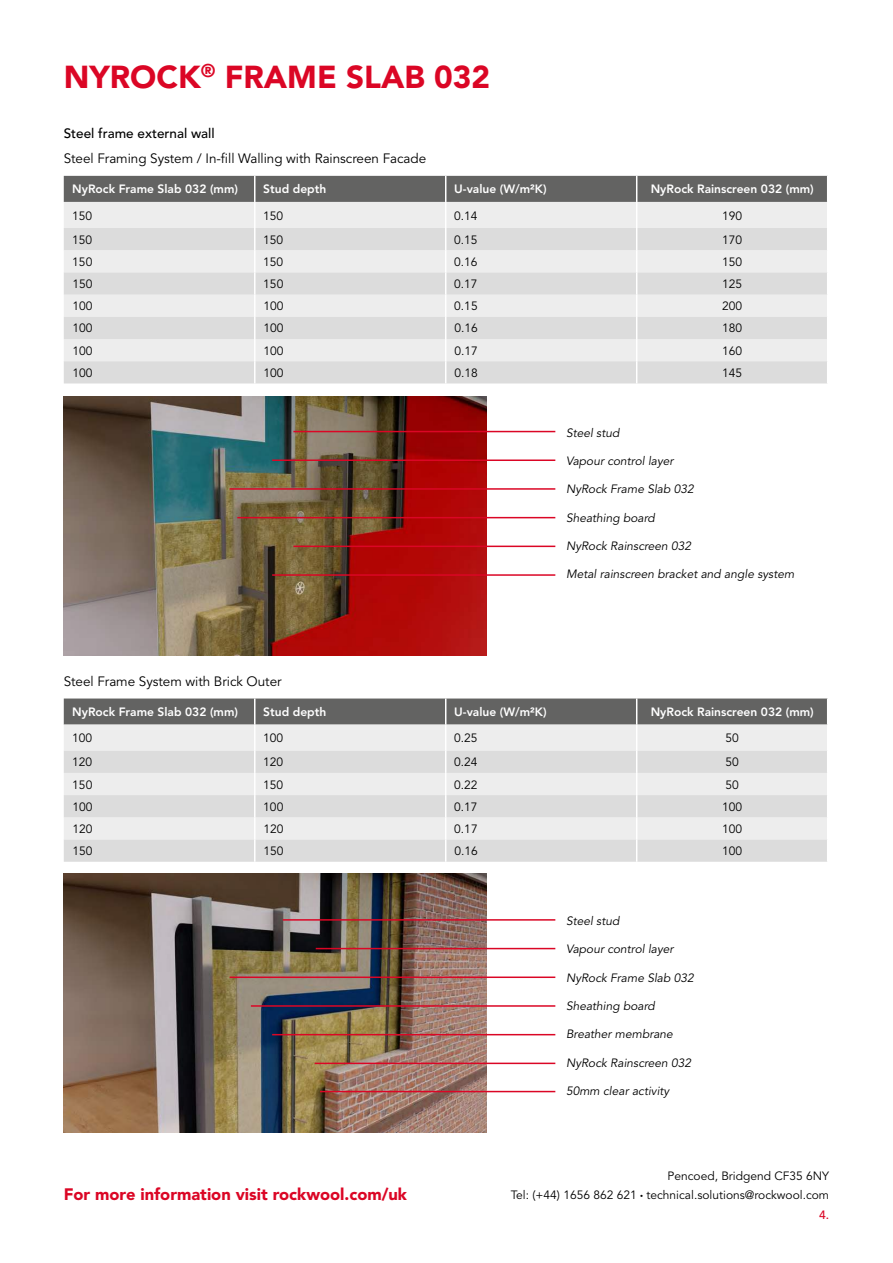
<style>
.page{position:relative;width:893px;height:1263px;background:#fff}
.page>*{position:absolute;margin:0;border:0;box-sizing:border-box;transform-origin:0 0}
.t1{font:900 31.5px "Avenir LT Std";color:#db0625}
.t2{font:900 16.5px "Avenir LT Std";color:#db0625}
.t3{font:13.5px "Avenir LT Std";letter-spacing:-.005em;color:#000}
.t4{font:500 13.5px "Avenir LT Std";color:#000}
.t5{font:12px/19.2px "Avenir LT Std";color:#000;text-align:right}
.t6{font:italic 12px "Avenir LT Std";color:#000}
.t7{font:800 12px "Avenir LT Std";color:#fff}
.s1{font-size:6px}
.s2{font-weight:500;color:#db0625}
</style>
<div class="page">
<img style="left:64px;top:396px;width:422px;height:259px">
<img style="left:64px;top:874px;width:422px;height:259px">
<svg style="left:64px;top:176px;width:763px;height:207px;background:#d4d4d4"></svg>
<svg style="left:64px;top:698px;width:764px;height:164px;background:#d0d0d0"></svg>
<hr style="left:293px;top:431px;width:262px;height:1px;background:#db0625">
<hr style="left:283px;top:919px;width:272px;height:2px;background:#db0625">
<hr style="left:272px;top:459px;width:283px;height:2px;background:#db0625">
<hr style="left:316px;top:948px;width:239px;height:1px;background:#db0625">
<hr style="left:230px;top:488px;width:325px;height:2px;background:#db0625">
<hr style="left:230px;top:976px;width:325px;height:2px;background:#db0625">
<hr style="left:237px;top:517px;width:318px;height:1px;background:#db0625">
<hr style="left:251px;top:1005px;width:304px;height:2px;background:#db0625">
<hr style="left:293px;top:546px;width:262px;height:1px;background:#db0625">
<hr style="left:272px;top:1034px;width:283px;height:1px;background:#db0625">
<hr style="left:320px;top:1091px;width:235px;height:1px;background:#db0625">
<hr style="left:272px;top:574px;width:283px;height:2px;background:#db0625">
<hr style="left:315px;top:1062px;width:240px;height:2px;background:#db0625">
<h1 class="t1" style="left:64px;top:58px;width:428px">NYROCK<sup>®</sup> FRAME SLAB 032</h1>
<p class="t4" style="left:64px;top:128px;width:153px">Steel frame external wall</p>
<p class="t3" style="left:64px;top:153px;width:364px">Steel Framing System / In-fill Walling with Rainscreen Facade</p>
<p class="t7" style="left:72px;top:184px;width:167px">NyRock Frame Slab 032 (mm)</p>
<p class="t7" style="left:263px;top:184px;width:65px">Stud depth</p>
<p class="t7" style="left:454px;top:184px;width:94px">U-value (W/m²K)</p>
<p class="t7" style="left:651px;top:184px;width:165px">NyRock Rainscreen 032 (mm)</p>
<p class="t5" style="left:72px;top:207px;width:22px">150</p>
<p class="t5" style="left:263px;top:207px;width:22px">150</p>
<p class="t5" style="left:454px;top:207px;width:25px">0.14</p>
<p class="t5" style="left:722px;top:207px;width:22px">190</p>
<p class="t5" style="left:72px;top:231px;width:22px">150</p>
<p class="t5" style="left:263px;top:231px;width:22px">150</p>
<p class="t5" style="left:454px;top:231px;width:25px">0.15</p>
<p class="t5" style="left:722px;top:231px;width:22px">170</p>
<p class="t5" style="left:72px;top:253px;width:22px">150</p>
<p class="t5" style="left:263px;top:253px;width:22px">150</p>
<p class="t5" style="left:454px;top:253px;width:25px">0.16</p>
<p class="t5" style="left:722px;top:253px;width:22px">150</p>
<p class="t5" style="left:72px;top:276px;width:22px">150</p>
<p class="t5" style="left:263px;top:276px;width:22px">150</p>
<p class="t5" style="left:454px;top:276px;width:25px">0.17</p>
<p class="t5" style="left:722px;top:276px;width:22px">125</p>
<p class="t5" style="left:72px;top:298px;width:22px">100</p>
<p class="t5" style="left:263px;top:298px;width:22px">100</p>
<p class="t5" style="left:454px;top:298px;width:25px">0.15</p>
<p class="t5" style="left:722px;top:298px;width:22px">200</p>
<p class="t5" style="left:72px;top:320px;width:22px">100</p>
<p class="t5" style="left:263px;top:320px;width:22px">100</p>
<p class="t5" style="left:454px;top:320px;width:25px">0.16</p>
<p class="t5" style="left:722px;top:320px;width:22px">180</p>
<p class="t5" style="left:72px;top:342px;width:22px">100</p>
<p class="t5" style="left:263px;top:342px;width:22px">100</p>
<p class="t5" style="left:454px;top:342px;width:25px">0.17</p>
<p class="t5" style="left:722px;top:342px;width:22px">160</p>
<p class="t5" style="left:72px;top:364px;width:22px">100</p>
<p class="t5" style="left:263px;top:364px;width:22px">100</p>
<p class="t5" style="left:454px;top:364px;width:25px">0.18</p>
<p class="t5" style="left:722px;top:364px;width:22px">145</p>
<p class="t6" style="left:566px;top:427px;width:55px">Steel stud</p>
<p class="t6" style="left:566px;top:456px;width:109px">Vapour control layer</p>
<p class="t6" style="left:566px;top:484px;width:129px">NyRock Frame Slab 032</p>
<p class="t6" style="left:566px;top:512px;width:90px">Sheathing board</p>
<p class="t6" style="left:566px;top:541px;width:127px">NyRock Rainscreen 032</p>
<p class="t3" style="left:64px;top:676px;width:219px">Steel Frame System with Brick Outer</p>
<p class="t6" style="left:566px;top:569px;width:230px">Metal rainscreen bracket and angle system</p>
<p class="t7" style="left:72px;top:707px;width:167px">NyRock Frame Slab 032 (mm)</p>
<p class="t7" style="left:263px;top:707px;width:65px">Stud depth</p>
<p class="t7" style="left:454px;top:707px;width:94px">U-value (W/m²K)</p>
<p class="t7" style="left:651px;top:707px;width:165px">NyRock Rainscreen 032 (mm)</p>
<p class="t5" style="left:72px;top:730px;width:22px">100</p>
<p class="t5" style="left:263px;top:730px;width:22px">100</p>
<p class="t5" style="left:454px;top:730px;width:25px">0.25</p>
<p class="t5" style="left:726px;top:730px;width:15px">50</p>
<p class="t5" style="left:72px;top:754px;width:22px">120</p>
<p class="t5" style="left:263px;top:754px;width:22px">120</p>
<p class="t5" style="left:454px;top:754px;width:25px">0.24</p>
<p class="t5" style="left:726px;top:754px;width:15px">50</p>
<p class="t5" style="left:72px;top:776px;width:22px">150</p>
<p class="t5" style="left:263px;top:776px;width:22px">150</p>
<p class="t5" style="left:454px;top:776px;width:25px">0.22</p>
<p class="t5" style="left:726px;top:776px;width:15px">50</p>
<p class="t5" style="left:72px;top:798px;width:22px">100</p>
<p class="t5" style="left:263px;top:798px;width:22px">100</p>
<p class="t5" style="left:454px;top:798px;width:25px">0.17</p>
<p class="t5" style="left:722px;top:798px;width:22px">100</p>
<p class="t5" style="left:72px;top:820px;width:22px">120</p>
<p class="t5" style="left:263px;top:820px;width:22px">120</p>
<p class="t5" style="left:454px;top:820px;width:25px">0.17</p>
<p class="t5" style="left:722px;top:820px;width:22px">100</p>
<p class="t5" style="left:72px;top:843px;width:22px">150</p>
<p class="t5" style="left:263px;top:843px;width:22px">150</p>
<p class="t5" style="left:454px;top:843px;width:25px">0.16</p>
<p class="t5" style="left:722px;top:843px;width:22px">100</p>
<p class="t6" style="left:566px;top:916px;width:55px">Steel stud</p>
<p class="t6" style="left:566px;top:944px;width:109px">Vapour control layer</p>
<p class="t6" style="left:566px;top:972px;width:129px">NyRock Frame Slab 032</p>
<p class="t6" style="left:566px;top:1001px;width:90px">Sheathing board</p>
<p class="t6" style="left:566px;top:1029px;width:108px">Breather membrane</p>
<p class="t6" style="left:566px;top:1057px;width:127px">NyRock Rainscreen 032</p>
<h2 class="t2" style="left:64px;top:1184px;width:345px">For more information visit rockwool.com/uk</h2>
<p class="t6" style="left:566px;top:1086px;width:105px">50mm clear activity</p>
<p class="t5" style="left:511px;top:1167px;width:320px">Pencoed, Bridgend CF35 6NY<br>Tel: (+44) 1656 862 621 <span class="s1">•</span> technical.solutions@rockwool.com<br><span class="s2">4.</span></p>
</div>
